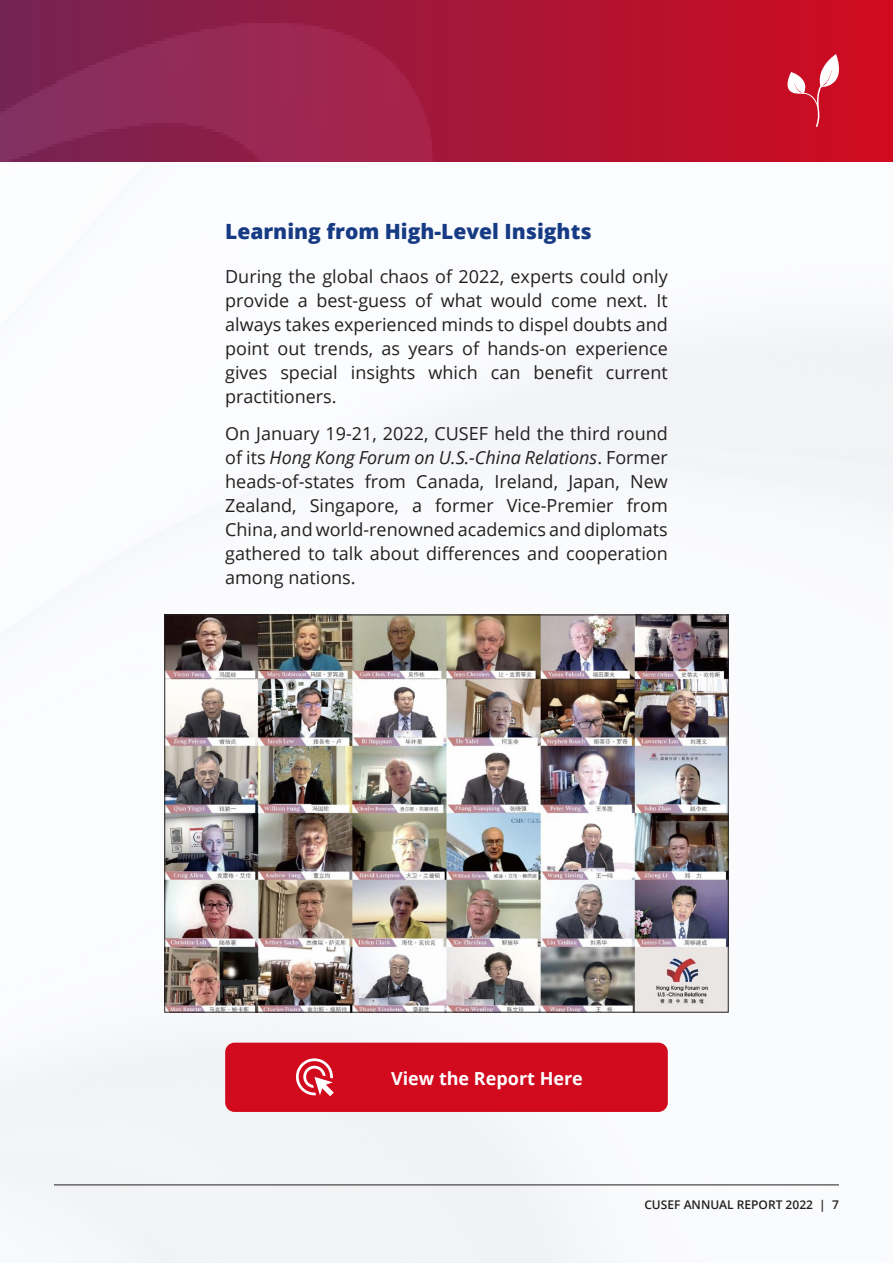
<style>
.page{position:relative;width:893px;height:1263px;background:#fff}
.page>*{position:absolute;margin:0;border:0;box-sizing:border-box;transform-origin:0 0}
.TOC_Header{font:800 21px "Open Sans";color:#163b84}
.Body_Text{font:18px/24px "Open Sans";color:#231f20;text-align:justify}
.Body_Text-2{font:700 18px "Open Sans";color:#fff}
.t1{font:600 12px "Open Sans";color:#231f20}
.s1{font-style:italic}
</style>
<div class="page">
<img style="left:0;top:0;width:893px;height:162px">
<hr style="left:54px;top:1184px;width:785px;height:1px;background:#231f20">
<svg style="left:778px;top:54px;width:70px;height:75px;background:#d03043"></svg>
<img style="left:166px;top:616px;width:561px;height:395px">
<div style="left:225px;top:1043px;width:443px;height:69px;background:#d10a1e;border-radius:9px"></div>
<svg style="left:296px;top:1058px;width:38px;height:38px"></svg>
<p class="TOC_Header" style="left:225px;top:216px;width:368px">Learning from High-Level Insights</p>
<p class="Body_Text" style="left:225px;top:264px;width:444px">During the global chaos of 2022, experts could only provide a best-guess of what would come next. It always takes experienced minds to dispel doubts and point out trends, as years of hands-on experience gives special insights which can benefit current practitioners.</p>
<p class="Body_Text" style="left:225px;top:421px;width:444px">On January 19-21, 2022, CUSEF held the third round of its <span class="s1">Hong Kong Forum on U.S.-China Relations</span>. Former heads-of-states from Canada, Ireland, Japan, New Zealand, Singapore, a former Vice-Premier from China, and world-renowned academics and diplomats gathered to talk about differences and cooperation among nations.</p>
<p class="Body_Text-2" style="left:391px;top:1066px;width:193px">View the Report Here</p>
<p class="t1" style="left:644px;top:1196px;width:196px">CUSEF ANNUAL REPORT 2022 | 7</p>
</div>
